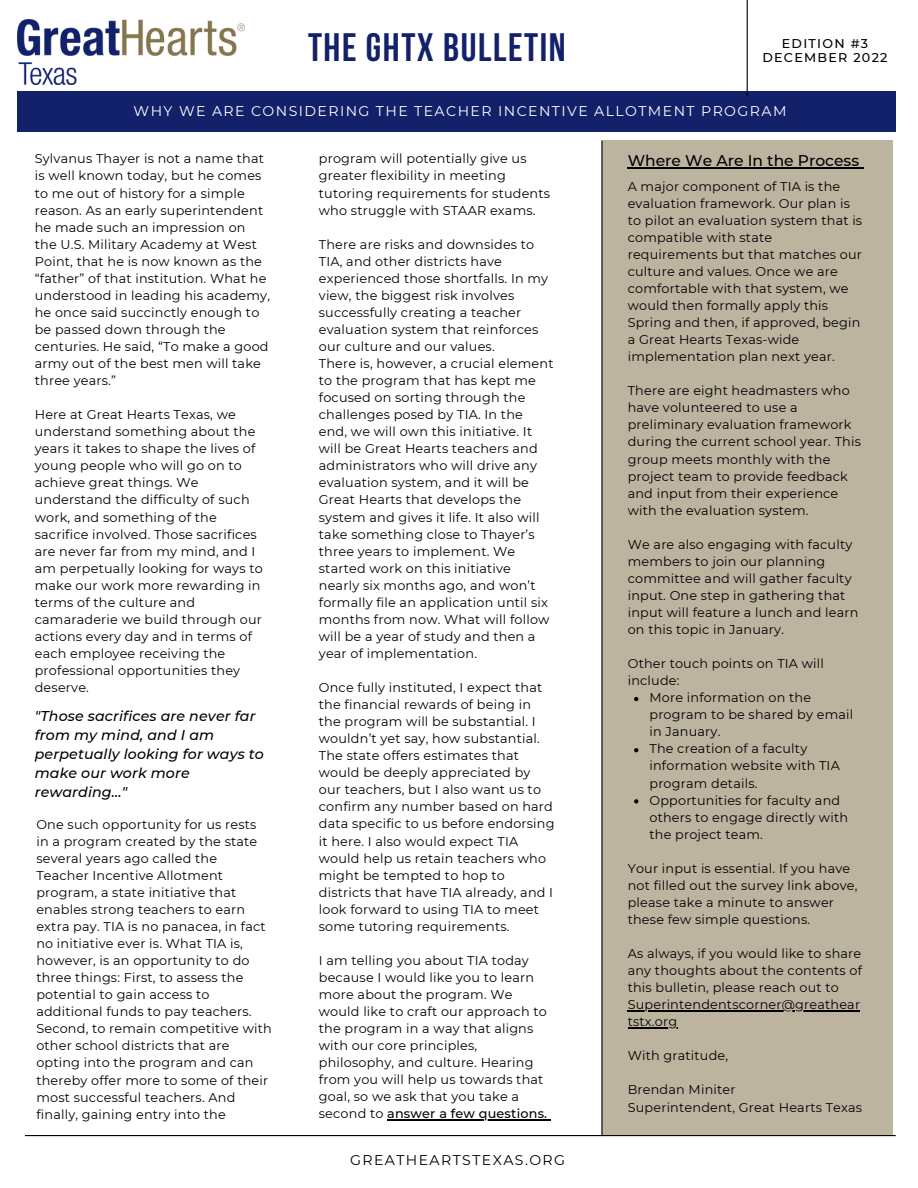
<style>
.page{position:relative;width:918px;height:1188px;background:#fff}
.page>*{position:absolute;margin:0;border:0;box-sizing:border-box;transform-origin:0 0}
.t1{font:700 39.45px "Bebas Neue";letter-spacing:.04em;color:#13206a}
.t2{font:500 15.45px "Montserrat";color:#000}
.t3{font:italic 500 14.25px/19.2px "Montserrat";letter-spacing:.01em;color:#000}
.t4{font:14.1px "Montserrat";letter-spacing:.1em;color:#fff}
.t5{font:14.1px "Montserrat";letter-spacing:.1em;color:#000}
.t6{font:12.75px/17.1px "Montserrat";letter-spacing:.015em;color:#000}
.t7{font:500 12.75px "Montserrat";letter-spacing:.1em;color:#000}
.s1{font-weight:500}
</style>
<div class="page">
<div style="left:17px;top:92px;width:879px;height:40px;background:#13206a"></div>
<hr style="left:747px;top:0;width:1px;height:96px;background:#000">
<div style="left:602px;top:141px;width:291px;height:995px;background:#bcb49f"></div>
<hr style="left:25px;top:1135px;width:871px;height:1px;background:#000">
<hr style="left:601px;top:140px;width:2px;height:996px;background:#000">
<img style="left:17px;top:19px;width:227px;height:66px">
<hr style="left:628px;top:167px;width:231px;height:1px;background:#000">
<hr style="left:387px;top:1119px;width:160px;height:1px;background:#000">
<svg style="left:634px;top:697px;width:4px;height:4px"></svg>
<svg style="left:634px;top:748px;width:4px;height:4px"></svg>
<svg style="left:634px;top:799px;width:4px;height:5px"></svg>
<hr style="left:628px;top:1010px;width:232px;height:1px;background:#000">
<hr style="left:628px;top:1027px;width:49px;height:1px;background:#000">
<h1 class="t1" style="left:308px;top:32px;width:259px">THE GHTX BULLETIN</h1>
<p class="t7" style="left:782px;top:35px;width:88px">EDITION #3</p>
<p class="t7" style="left:762px;top:50px;width:127px">DECEMBER 2022</p>
<p class="t4" style="left:134px;top:102px;width:654px">WHY WE ARE CONSIDERING THE TEACHER INCENTIVE ALLOTMENT PROGRAM</p>
<p class="t6" style="left:35px;top:150px;width:237px">Sylvanus Thayer is not a name that is well known today, but he comes to me out of history for a simple reason. As an early superintendent he made such an impression on the U.S. Military Academy at West<br>Point, that he is now known as the “father” of that institution. What he understood in leading his academy, he once said succinctly enough to be passed down through the centuries. He said, “To make a good army out of the best men will take three years.”</p>
<p class="t6" style="left:35px;top:406px;width:229px">Here at Great Hearts Texas, we understand something about the years it takes to shape the lives of young people who will go on to achieve great things. We understand the difficulty of such work, and something of the sacrifice involved. Those sacrifices are never far from my mind, and I am perpetually looking for ways to make our work more rewarding in terms of the culture and camaraderie we build through our actions every day and in terms of each employee receiving the professional opportunities they deserve.</p>
<p class="t3" style="left:35px;top:706px;width:231px">"Those sacrifices are never far from my mind, and I am perpetually looking for ways to make our work more rewarding..."</p>
<p class="t6" style="left:36px;top:816px;width:237px">One such opportunity for us rests in a program created by the state several years ago called the<br>Teacher Incentive Allotment program, a state initiative that enables strong teachers to earn extra pay. TIA is no panacea, in fact no initiative ever is. What TIA is, however, is an opportunity to do three things: First, to assess the potential to gain access to additional funds to pay teachers.<br>Second, to remain competitive with other school districts that are opting into the program and can thereby offer more to some of their most successful teachers. And finally, gaining entry into the</p>
<p class="t6" style="left:319px;top:150px;width:233px">program will potentially give us greater flexibility in meeting tutoring requirements for students who struggle with STAAR exams.</p>
<p class="t6" style="left:319px;top:236px;width:236px">There are risks and downsides to<br>TIA, and other districts have experienced those shortfalls. In my view, the biggest risk involves successfully creating a teacher evaluation system that reinforces our culture and our values.<br>There is, however, a crucial element to the program that has kept me focused on sorting through the challenges posed by TIA. In the end, we will own this initiative. It will be Great Hearts teachers and administrators who will drive any evaluation system, and it will be<br>Great Hearts that develops the system and gives it life. It also will take something close to Thayer’s three years to implement. We started work on this initiative nearly six months ago, and won’t formally file an application until six months from now. What will follow will be a year of study and then a year of implementation.</p>
<p class="t6" style="left:319px;top:679px;width:237px">Once fully instituted, I expect that the financial rewards of being in the program will be substantial. I wouldn’t yet say, how substantial.<br>The state offers estimates that would be deeply appreciated by our teachers, but I also want us to confirm any number based on hard data specific to us before endorsing it here. I also would expect TIA would help us retain teachers who might be tempted to hop to districts that have TIA already, and I look forward to using TIA to meet some tutoring requirements.</p>
<p class="t6" style="left:319px;top:952px;width:230px">I am telling you about TIA today because I would like you to learn more about the program. We would like to craft our approach to the program in a way that aligns with our core principles, philosophy, and culture. Hearing from you will help us towards that goal, so we ask that you take a second to <span class="s1">answer a few questions.</span></p>
<p class="t5" style="left:350px;top:1152px;width:217px">GREATHEARTSTEXAS.ORG</p>
<p class="t2" style="left:628px;top:151px;width:233px">Where We Are In the Process</p>
<p class="t6" style="left:628px;top:178px;width:236px">A major component of TIA is the evaluation framework. Our plan is to pilot an evaluation system that is compatible with state requirements but that matches our culture and values. Once we are comfortable with that system, we would then formally apply this<br>Spring and then, if approved, begin a Great Hearts Texas-wide implementation plan next year.</p>
<p class="t6" style="left:628px;top:382px;width:235px">There are eight headmasters who have volunteered to use a preliminary evaluation framework during the current school year. This group meets monthly with the project team to provide feedback and input from their experience with the evaluation system.</p>
<p class="t6" style="left:628px;top:536px;width:232px">We are also engaging with faculty members to join our planning committee and will gather faculty input. One step in gathering that input will feature a lunch and learn on this topic in January.</p>
<p class="t6" style="left:628px;top:655px;width:198px">Other touch points on TIA will include:</p>
<p class="t6" style="left:649px;top:689px;width:205px">More information on the program to be shared by email in January.<br>The creation of a faculty information website with TIA program details.<br>Opportunities for faculty and others to engage directly with the project team.</p>
<p class="t6" style="left:628px;top:860px;width:231px">Your input is essential. If you have not filled out the survey link above, please take a minute to answer these few simple questions.</p>
<p class="t6" style="left:628px;top:945px;width:236px">As always, if you would like to share any thoughts about the contents of this bulletin, please reach out to<br>Superintendentscorner@greathear tstx.org</p>
<p class="t6" style="left:628px;top:1047px;width:102px">With gratitude,</p>
<p class="t6" style="left:628px;top:1081px;width:236px">Brendan Miniter<br>Superintendent, Great Hearts Texas</p>
</div>
